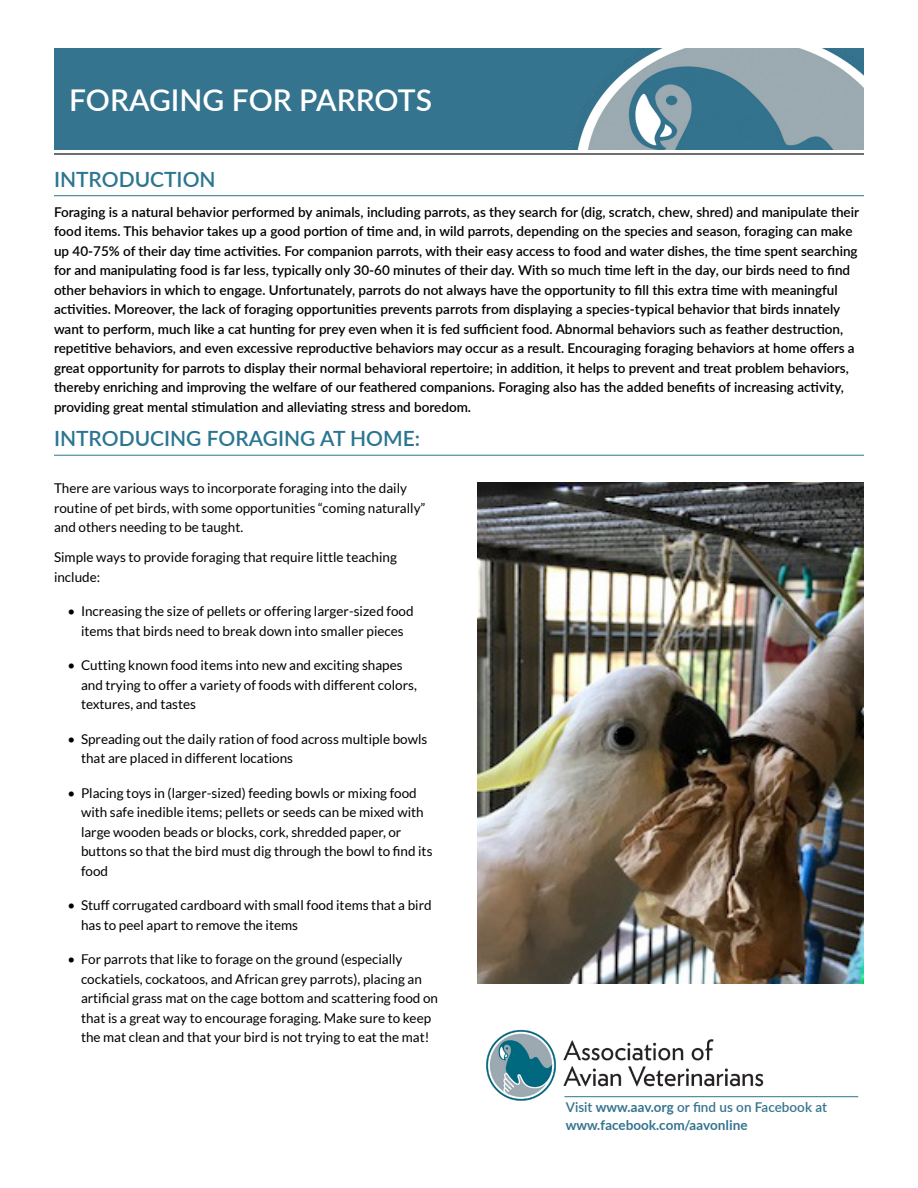
<style>
.page{position:relative;width:918px;height:1188px;background:#fff}
.page>*{position:absolute;margin:0;border:0;box-sizing:border-box;transform-origin:0 0}
.t1{font:600 30px "Lato";color:#fff}
.Para_Heading{font:600 21px "Lato";color:#2a7690}
.Para{font:600 13.5px/19.5px "Lato";color:#000}
.Para-2{font:13.5px/19.5px "Lato";color:#000}
.Para_Heading-2{font:700 13.5px/18px "Lato";color:#35748f}
.s1{font-weight:600}
</style>
<div class="page">
<div style="left:54px;top:49px;width:810px;height:101px;background:#35748f"></div>
<img style="left:569px;top:49px;width:295px;height:101px">
<hr style="left:54px;top:153px;width:810px;height:1px;background:#6d6e71">
<hr style="left:54px;top:195px;width:810px;height:1px;background:#2a7690">
<hr style="left:54px;top:455px;width:810px;height:1px;background:#2a7690">
<hr style="left:564px;top:1096px;width:294px;height:1px;background:#2a7690">
<img style="left:486px;top:1029px;width:286px;height:72px">
<img style="left:477px;top:482px;width:387px;height:502px">
<p class="t1" style="left:69px;top:79px;width:364px">FORAGING FOR PARROTS</p>
<p class="Para_Heading" style="left:54px;top:164px;width:163px">INTRODUCTION</p>
<p class="Para" style="left:54px;top:202px;width:807px">Foraging is a natural behavior performed by animals, including parrots, as they search for (dig, scratch, chew, shred) and manipulate their food items. This behavior takes up a good portion of time and, in wild parrots, depending on the species and season, foraging can make up 40-75% of their day time activities. For companion parrots, with their easy access to food and water dishes, the time spent searching for and manipulating food is far less, typically only 30-60 minutes of their day. With so much time left in the day, our birds need to find other behaviors in which to engage. Unfortunately, parrots do not always have the opportunity to fill this extra time with meaningful activities. Moreover, the lack of foraging opportunities prevents parrots from displaying a species-typical behavior that birds innately want to perform, much like a cat hunting for prey even when it is fed sufficient food. Abnormal behaviors such as feather destruction, repetitive behaviors, and even excessive reproductive behaviors may occur as a result. Encouraging foraging behaviors at home offers a great opportunity for parrots to display their normal behavioral repertoire; in addition, it helps to prevent and treat problem behaviors, thereby enriching and improving the welfare of our feathered companions. Foraging also has the added benefits of increasing activity, providing great mental stimulation and alleviating stress and boredom.</p>
<p class="Para_Heading" style="left:54px;top:424px;width:368px">INTRODUCING FORAGING AT HOME:</p>
<p class="Para-2" style="left:54px;top:479px;width:373px">There are various ways to incorporate foraging into the daily routine of pet birds, with some opportunities “coming naturally” and others needing to be taught.</p>
<p class="Para-2" style="left:54px;top:548px;width:344px">Simple ways to provide foraging that require little teaching include:</p>
<p class="Para-2" style="left:68px;top:602px;width:348px;text-align:center">• Increasing the size of pellets or offering larger-sized food items that birds need to break down into smaller pieces</p>
<p class="Para-2" style="left:81px;top:656px;width:337px;text-indent:-14px">• Cutting known food items into new and exciting shapes and trying to offer a variety of foods with different colors, textures, and tastes</p>
<p class="Para-2" style="left:81px;top:729px;width:348px;text-indent:-14px">• Spreading out the daily ration of food across multiple bowls that are placed in different locations</p>
<p class="Para-2" style="left:81px;top:783px;width:353px;text-indent:-14px">• Placing toys in (larger-sized) feeding bowls or mixing food with safe inedible items; pellets or seeds can be mixed with large wooden beads or blocks, cork, shredded paper, or buttons so that the bird must dig through the bowl to find its food</p>
<p class="Para-2" style="left:81px;top:896px;width:352px;text-indent:-14px">• Stuff corrugated cardboard with small food items that a bird has to peel apart to remove the items</p>
<p class="Para-2" style="left:81px;top:950px;width:359px;text-indent:-14px">• For parrots that like to forage on the ground (especially cockatiels, cockatoos, and African grey parrots), placing an artificial grass mat on the cage bottom and scattering food on that is a great way to encourage foraging. Make sure to keep the mat clean and that your bird is not trying to eat the mat!</p>
<p class="Para_Heading-2" style="left:566px;top:1098px;width:263px"><span class="s1">Visit</span> www.aav.org <span class="s1">or find us on Facebook at </span>www.facebook.com/aavonline</p>
</div>
